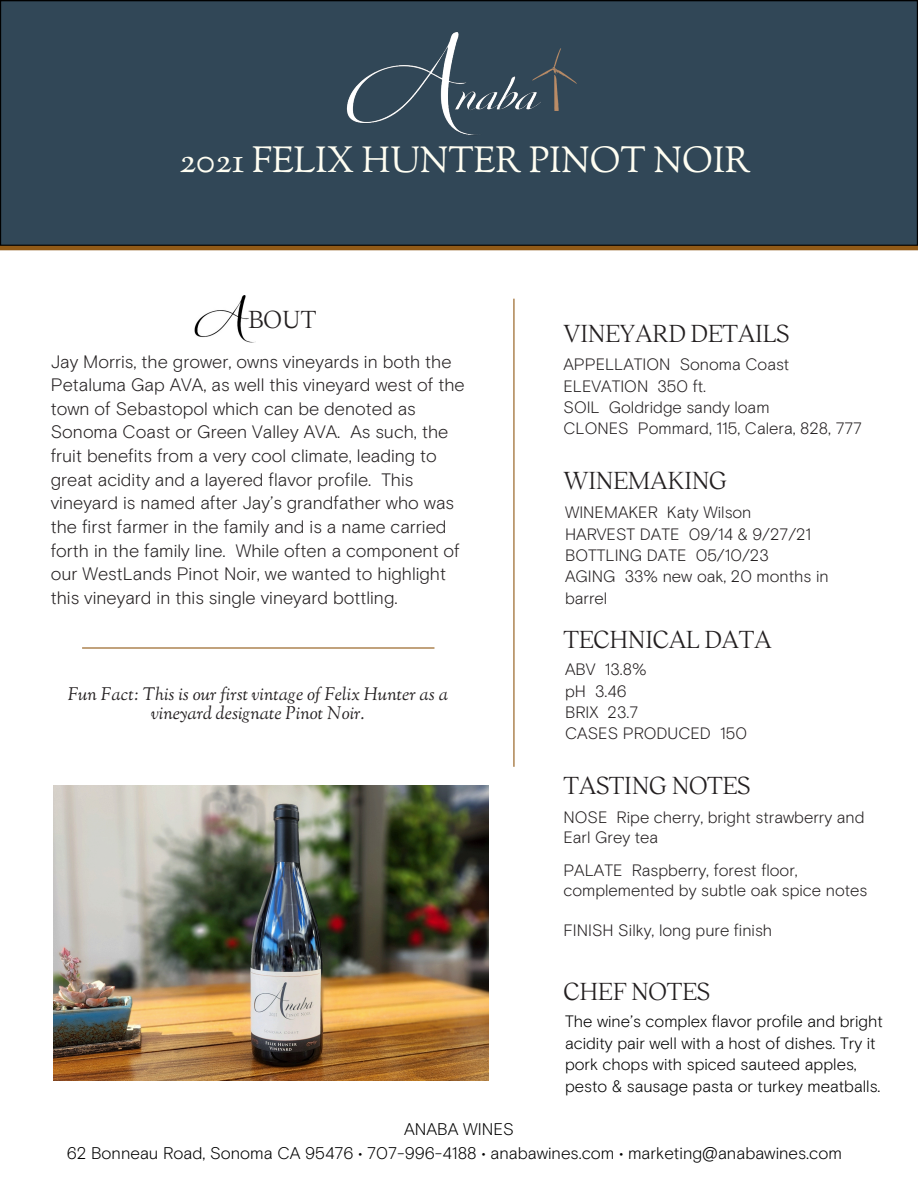
<style>
.page{position:relative;width:918px;height:1188px;background:#fff}
.page>*{position:absolute;margin:0;border:0;box-sizing:border-box;transform-origin:0 0}
.t1{font:36px "Sorts Mill Goudy";color:#fffef2}
.t2{font:300 25.5px "Reckless";letter-spacing:-.01em;color:#231f20}
.t3{font:300 18px/23.7px "Basis Grotesque Arabic Pro";color:#231f20}
.t4{font:italic 18px/19.2px "Sorts Mill Goudy";color:#231f20;text-align:center}
.t5{font:300 16.8px "Basis Grotesque Arabic Pro";color:#000}
.t6{font:300 16.5px/21.3px "Basis Grotesque Arabic Pro";color:#231f20}
.t7{font:300 16.5px/21.3px "Basis Grotesque Arabic Pro";color:#000}
</style>
<div class="page">
<div style="left:0;top:0;width:918px;height:245px;background:#314757"></div>
<hr style="left:82px;top:647px;width:352px;height:2px;background:#925b18">
<img style="left:548px;top:48px;width:29px;height:62px">
<img style="left:341px;top:26px;width:207px;height:116px">
<hr style="left:0;top:246px;width:918px;height:4px;background:#925b18">
<hr style="left:513px;top:299px;width:1px;height:468px;background:#925b18">
<img style="left:54px;top:785px;width:434px;height:296px">
<img style="left:195px;top:296px;width:57px;height:46px">
<p class="t1" style="left:179px;top:137px;width:573px">2021 FELIX HUNTER PINOT NOIR</p>
<p class="t2" style="left:248px;top:305px;width:70px">BOUT</p>
<p class="t3" style="left:51px;top:351px;width:416px">Jay Morris, the grower, owns vineyards in both the Petaluma Gap AVA, as well this vineyard west of the town of Sebastopol which can be denoted as Sonoma Coast or Green Valley AVA. As such, the fruit benefits from a very cool climate, leading to great acidity and a layered flavor profile. This vineyard is named after Jay’s grandfather who was the first farmer in the family and is a name carried forth in the family line. While often a component of our WestLands Pinot Noir, we wanted to highlight this vineyard in this single vineyard bottling.</p>
<p class="t4" style="left:68px;top:686px;width:382px">Fun Fact: This is our first vintage of Felix Hunter as a vineyard designate Pinot Noir.</p>
<p class="t2" style="left:563px;top:320px;width:227px">VINEYARD DETAILS</p>
<p class="t6" style="left:563px;top:355px;width:228px">APPELLATION Sonoma Coast<br>ELEVATION 350 ft.</p>
<p class="t6" style="left:563px;top:398px;width:208px">SOIL Goldridge sandy loam</p>
<h2 class="t6" style="left:563px;top:419px;width:300px">CLONES Pommard, 115, Calera, 828, 777</h2>
<p class="t2" style="left:563px;top:466px;width:165px">WINEMAKING</p>
<p class="t6" style="left:565px;top:503px;width:188px">WINEMAKER Katy Wilson</p>
<p class="t6" style="left:565px;top:524px;width:248px">HARVEST DATE 09/14 &amp; 9/27/21</p>
<p class="t6" style="left:565px;top:546px;width:205px">BOTTLING DATE 05/10/23</p>
<h2 class="t6" style="left:565px;top:567px;width:265px">AGING 33% new oak, 20 months in barrel</h2>
<h2 class="t2" style="left:563px;top:625px;width:210px">TECHNICAL DATA</h2>
<p class="t6" style="left:565px;top:660px;width:83px">ABV 13.8%</p>
<p class="t6" style="left:565px;top:681px;width:63px">pH 3.46</p>
<p class="t6" style="left:565px;top:703px;width:75px">BRIX 23.7</p>
<h2 class="t6" style="left:565px;top:724px;width:184px">CASES PRODUCED 150</h2>
<p class="t2" style="left:563px;top:772px;width:189px">TASTING NOTES</p>
<p class="t6" style="left:563px;top:808px;width:303px;line-height:20.2px">NOSE Ripe cherry, bright strawberry and<br>Earl Grey tea</p>
<p class="t6" style="left:563px;top:861px;width:306px;line-height:20.2px">PALATE Raspberry, forest floor, complemented by subtle oak spice notes</p>
<h2 class="t6" style="left:563px;top:921px;width:210px">FINISH Silky, long pure finish</h2>
<h2 class="t2" style="left:563px;top:977px;width:148px">CHEF NOTES</h2>
<p class="t7" style="left:565px;top:1012px;width:319px">The wine’s complex flavor profile and bright acidity pair well with a host of dishes. Try it pork chops with spiced sauteed apples, pesto &amp; sausage pasta or turkey meatballs.</p>
<h1 class="t5" style="left:404px;top:1122px;width:111px">ANABA WINES</h1>
<p class="t5" style="left:67px;top:1146px;width:777px">62 Bonneau Road, Sonoma CA 95476 • 707-996-4188 • anabawines.com • marketing@anabawines.com</p>
</div>
